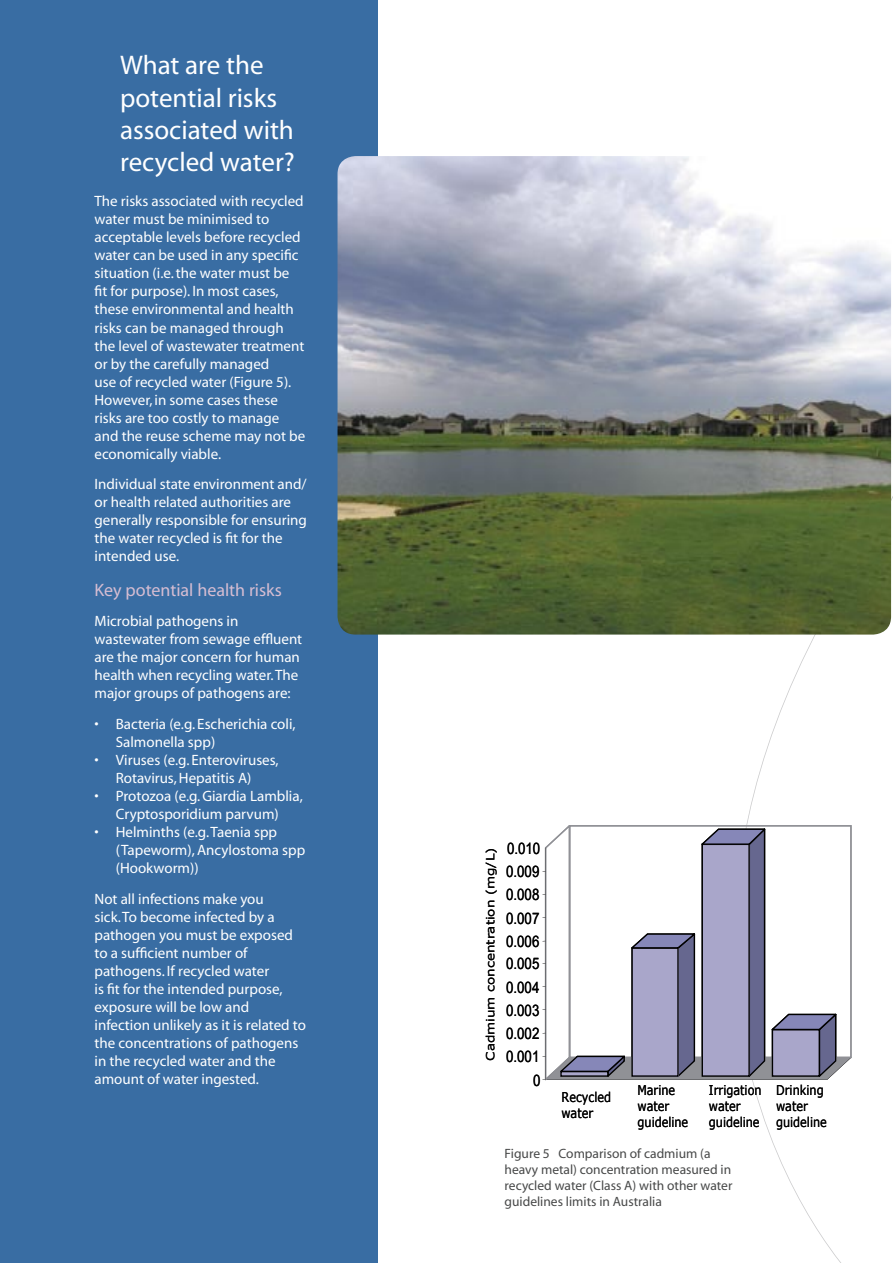
<style>
.page{position:relative;width:893px;height:1263px;background:#fff}
.page>*{position:absolute;margin:0;border:0;box-sizing:border-box;transform-origin:0 0}
.t1{font:27px/32.4px "Myriad";color:#fff}
.t2{font:18px "Myriad";color:#d6bdd2}
.t3{font:15.9px "Arial";color:#000;scale:.83 1}
.t4{font:15px/18px "Myriad";color:#fff}
.t5{font:13.5px/16.2px "Myriad";color:#474848}
.t6{font:13.5px/16px "Verdana";color:#000;scale:.83 1}
.t7{font:11.25px "Verdana";letter-spacing:-.005em;color:#000;scale:1.2 1}
</style>
<div class="page">
<svg style="left:746px;top:496px;width:147px;height:767px"></svg>
<div style="left:0;top:0;width:378px;height:1263px;background:#396da3"></div>
<img style="left:338px;top:156px;width:553px;height:479px">
<svg style="left:542px;top:825px;width:309px;height:255px"></svg>
<h1 class="t1" style="left:120px;top:50px;width:176px">What are the potential risks associated with recycled water?</h1>
<p class="t4" style="left:94px;top:193px;width:212px">The risks associated with recycled water must be minimised to acceptable levels before recycled water can be used in any specific situation (i.e. the water must be fit for purpose). In most cases, these environmental and health risks can be managed through the level of wastewater treatment or by the carefully managed<br>use of recycled water (Figure 5).<br>However, in some cases these risks are too costly to manage and the reuse scheme may not be economically viable.</p>
<p class="t4" style="left:94px;top:476px;width:214px">Individual state environment and/ or health related authorities are generally responsible for ensuring the water recycled is fit for the intended use.</p>
<p class="t2" style="left:94px;top:581px;width:189px">Key potential health risks</p>
<p class="t4" style="left:94px;top:613px;width:209px">Microbial pathogens in wastewater from sewage effluent are the major concern for human health when recycling water. The major groups of pathogens are:</p>
<p class="t4" style="left:116px;top:716px;width:181px;text-indent:-21px">• Bacteria (e.g. Escherichia coli,<br>Salmonella spp)</p>
<p class="t4" style="left:94px;top:752px;width:186px;text-align:center">• Viruses (e.g. Enteroviruses,<br>Rotavirus, Hepatitis A)</p>
<p class="t4" style="left:94px;top:788px;width:210px;text-align:center">• Protozoa (e.g. Giardia Lamblia,<br>Cryptosporidium parvum)</p>
<p class="t4" style="left:116px;top:824px;width:191px;text-indent:-21px">• Helminths (e.g. Taenia spp (Tapeworm), Ancylostoma spp (Hookworm))</p>
<p class="t4" style="left:94px;top:890px;width:213px">Not all infections make you<br>sick. To become infected by a pathogen you must be exposed to a sufficient number of pathogens. If recycled water<br>is fit for the intended purpose, exposure will be low and infection unlikely as it is related to the concentrations of pathogens in the recycled water and the amount of water ingested.</p>
<p class="t7" style="left:483px;top:1061px;width:179px;rotate:-90deg">Cadmium concentration (mg/L)</p>
<p class="t3" style="left:507px;top:837px;width:41px">0.010</p>
<p class="t3" style="left:506px;top:861px;width:41px">0.009</p>
<p class="t3" style="left:506px;top:884px;width:41px">0.008</p>
<p class="t3" style="left:506px;top:908px;width:41px">0.007</p>
<p class="t3" style="left:506px;top:931px;width:41px">0.006</p>
<p class="t3" style="left:506px;top:953px;width:41px">0.005</p>
<p class="t3" style="left:506px;top:976px;width:41px">0.004</p>
<p class="t3" style="left:506px;top:1000px;width:41px">0.003</p>
<p class="t3" style="left:506px;top:1023px;width:41px">0.002</p>
<p class="t3" style="left:506px;top:1046px;width:41px">0.001</p>
<p class="t3" style="left:533px;top:1069px;width:10px">0</p>
<p class="t6" style="left:561px;top:1088px;width:61px">Recycled water</p>
<p class="t6" style="left:637px;top:1081px;width:63px">Marine water guideline</p>
<p class="t6" style="left:709px;top:1081px;width:65px">Irrigation water guideline</p>
<p class="t6" style="left:776px;top:1081px;width:63px">Drinking water guideline</p>
<p class="t5" style="left:505px;top:1146px;width:229px">Figure 5 Comparison of cadmium (a heavy metal) concentration measured in recycled water (Class A) with other water guidelines limits in Australia</p>
</div>
